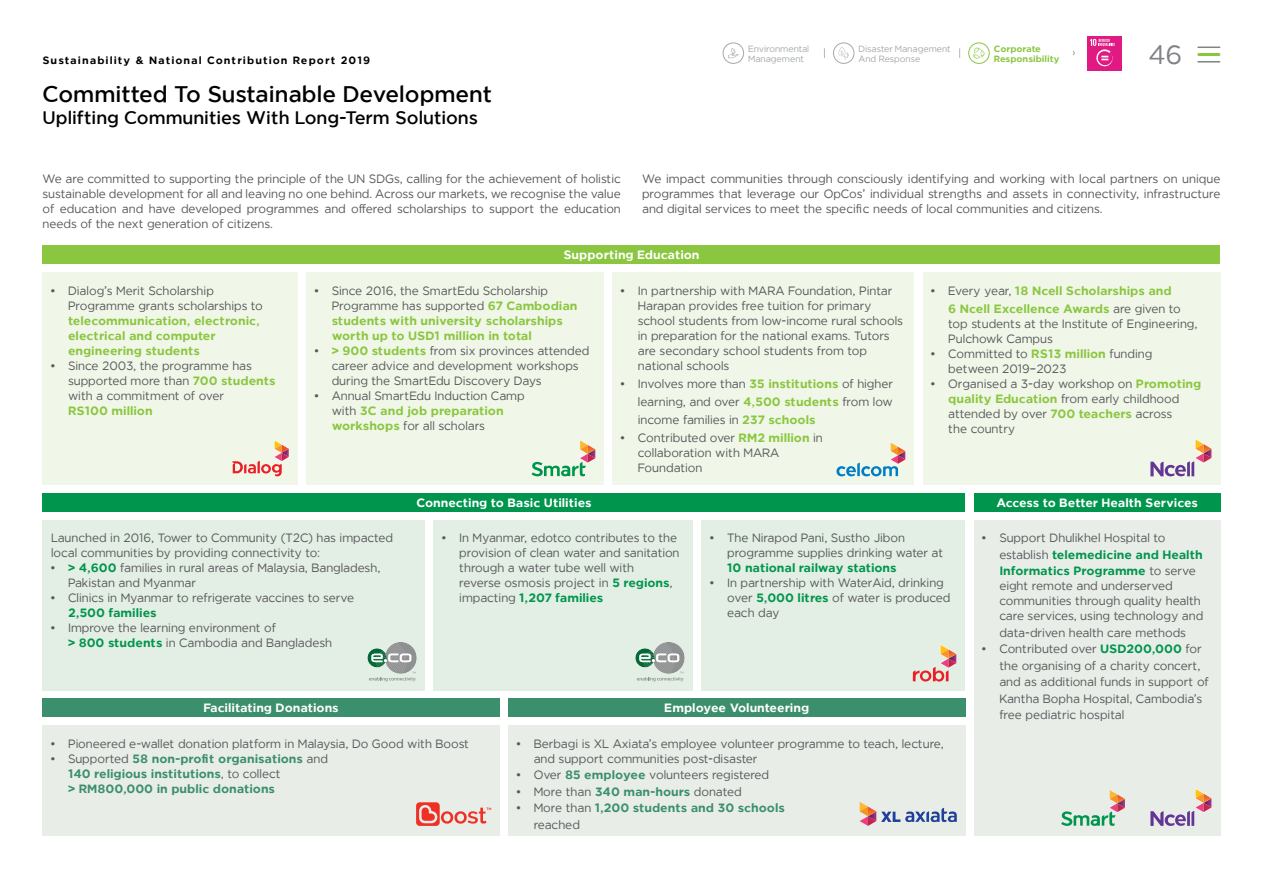
<style>
.page{position:relative;width:1263px;height:893px;background:#fff}
.page>*{position:absolute;margin:0;border:0;box-sizing:border-box;transform-origin:0 0}
.t1{font:26.25px "Axiata";color:#808285}
.t2{font:500 22.5px "Axiata";color:#000}
.t3{font:500 18px "Axiata";color:#000}
.t4{font:12px/15px "Axiata";letter-spacing:-.005em;color:#58595b}
.t5{font:700 12px/15px "Axiata";color:#8ac63f}
.t6{font:700 12px/15px "Axiata";color:#3b8f6c}
.t7{font:700 12px "Axiata";letter-spacing:-.005em;color:#fff}
.t8{font:700 12px "Axiata";letter-spacing:-.005em;color:#00954c}
.t9{font:700 10.5px "Axiata";letter-spacing:.1em;color:#000}
.t10{font:9px/10.5px "Axiata";letter-spacing:-.005em;color:#a5a9ab}
.t11{font:700 9px/10.5px "Axiata";letter-spacing:-.005em;color:#8ac63f}
.s1{font-weight:700;color:#8ac63f}
.s2{font-weight:400;color:#58595b}
.s3{font-weight:700;color:#00954c}
.s4{font-weight:700;color:#3b8f6c}
</style>
<div class="page">
<hr style="left:1199px;top:53px;width:20px;height:3px;background:#8ac63f">
<svg style="left:1198px;top:47px;width:22px;height:1px"></svg>
<hr style="left:1198px;top:61px;width:22px;height:2px;background:#808285">
<svg style="left:728px;top:48px;width:11px;height:10px"></svg>
<div style="left:723px;top:43px;width:21px;height:21px;border:1px solid #a5a9ab;border-radius:50%"></div>
<svg style="left:838px;top:47px;width:11px;height:13px"></svg>
<div style="left:833px;top:43px;width:21px;height:21px;border:1px solid #a5a9ab;border-radius:50%"></div>
<svg style="left:973px;top:48px;width:12px;height:11px"></svg>
<div style="left:968px;top:43px;width:21px;height:21px;border:1px solid #8ac63f;border-radius:50%"></div>
<div style="left:1088px;top:36px;width:34px;height:34px;background:#e01a82"></div>
<svg style="left:1090px;top:39px;width:25px;height:27px"></svg>
<div style="left:43px;top:246px;width:1177px;height:18px;background:#8ac63f"></div>
<div style="left:612px;top:272px;width:302px;height:213px;background:#f0f7e8"></div>
<div style="left:306px;top:272px;width:298px;height:213px;background:#f0f7e8"></div>
<div style="left:43px;top:272px;width:255px;height:213px;background:#f0f7e8"></div>
<div style="left:923px;top:272px;width:297px;height:213px;background:#f0f7e8"></div>
<div style="left:43px;top:493px;width:922px;height:18px;background:#00954c"></div>
<div style="left:702px;top:520px;width:263px;height:170px;background:#e3eee4"></div>
<div style="left:43px;top:520px;width:382px;height:170px;background:#e3eee4"></div>
<svg style="left:367px;top:648px;width:20px;height:19px"></svg>
<svg style="left:369px;top:642px;width:47px;height:40px"></svg>
<div style="left:434px;top:520px;width:259px;height:170px;background:#e3eee4"></div>
<svg style="left:653px;top:642px;width:32px;height:32px"></svg>
<svg style="left:635px;top:648px;width:19px;height:19px"></svg>
<svg style="left:637px;top:642px;width:46px;height:40px"></svg>
<div style="left:43px;top:699px;width:457px;height:18px;background:#3b8f6c"></div>
<div style="left:508px;top:699px;width:457px;height:18px;background:#3b8f6c"></div>
<div style="left:974px;top:493px;width:246px;height:18px;background:#00954c"></div>
<div style="left:508px;top:725px;width:457px;height:111px;background:#e8ede8"></div>
<div style="left:974px;top:520px;width:246px;height:316px;background:#e8ede8"></div>
<div style="left:43px;top:725px;width:457px;height:111px;background:#e8ede8"></div>
<svg style="left:416px;top:802px;width:75px;height:24px"></svg>
<svg style="left:532px;top:441px;width:63px;height:35px"></svg>
<svg style="left:1061px;top:790px;width:64px;height:36px"></svg>
<svg style="left:232px;top:440px;width:57px;height:36px"></svg>
<svg style="left:860px;top:802px;width:97px;height:24px"></svg>
<svg style="left:836px;top:442px;width:70px;height:34px"></svg>
<svg style="left:913px;top:644px;width:44px;height:38px"></svg>
<svg style="left:1150px;top:439px;width:62px;height:37px"></svg>
<svg style="left:1150px;top:789px;width:62px;height:37px"></svg>
<p class="t10" style="left:748px;top:43px;width:62px">Environmental<br>Management</p>
<p class="t10" style="left:859px;top:43px;width:94px">Disaster Management<br>And Response</p>
<p class="t11" style="left:994px;top:43px;width:67px">Corporate<br>Responsibility</p>
<p class="t9" style="left:43px;top:53px;width:329px">Sustainability &amp; National Contribution Report 2019</p>
<h1 class="t1" style="left:1148px;top:39px;width:36px">46</h1>
<h2 class="t2" style="left:43px;top:79px;width:451px">Committed To Sustainable Development</h2>
<h3 class="t3" style="left:43px;top:106px;width:437px">Uplifting Communities With Long-Term Solutions</h3>
<p class="t4" style="left:43px;top:171px;width:580px;text-align:justify">We are committed to supporting the principle of the UN SDGs, calling for the achievement of holistic sustainable development for all and leaving no one behind. Across our markets, we recognise the value of education and have developed programmes and offered scholarships to support the education needs of the next generation of citizens.</p>
<p class="t4" style="left:642px;top:171px;width:580px;text-align:justify">We impact communities through consciously identifying and working with local partners on unique programmes that leverage our OpCos’ individual strengths and assets in connectivity, infrastructure and digital services to meet the specific needs of local communities and citizens.</p>
<p class="t4" style="left:68px;top:283px;width:196px;text-indent:-17px">• Dialog’s Merit Scholarship<br>Programme grants scholarships to</p>
<p class="t5" style="left:68px;top:312px;width:193px">telecommunication, electronic, electrical and computer engineering students</p>
<p class="t4" style="left:68px;top:358px;width:209px;text-indent:-17px">• Since 2003, the programme has supported more than <span class="s1">700 students </span>with a commitment of over</p>
<p class="t5" style="left:68px;top:402px;width:86px">RS100 million</p>
<p class="t7" style="left:563px;top:247px;width:137px">Supporting Education</p>
<p class="t4" style="left:638px;top:283px;width:267px;text-indent:-17px">• In partnership with MARA Foundation, Pintar Harapan provides free tuition for primary school students from low-income rural schools in preparation for the national exams. Tutors are secondary school students from top national schools</p>
<p class="t4" style="left:638px;top:374px;width:257px;line-height:18px;text-align:justify;text-indent:-17px">• Involves more than <span class="s1">35 institutions</span> of higher learning, and over <span class="s1">4,500 students</span> from low income families in <span class="s1">237 schools</span></p>
<p class="t4" style="left:638px;top:430px;width:187px;text-indent:-17px">• Contributed over <span class="s1">RM2 million</span> in collaboration with MARA<br>Foundation</p>
<p class="t5" style="left:332px;top:282px;width:247px;text-indent:-17px"><span class="s2">• Since 2016, the SmartEdu Scholarship Programme has supported</span> 67 Cambodian students with university scholarships worth up to USD1 million in total</p>
<p class="t4" style="left:332px;top:343px;width:259px;text-indent:-17px">• <span class="s1">&gt; 900 students</span> from six provinces attended career advice and development workshops during the SmartEdu Discovery Days</p>
<p class="t4" style="left:332px;top:388px;width:195px;text-indent:-17px">• Annual SmartEdu Induction Camp with <span class="s1">3C and job preparation workshops</span> for all scholars</p>
<p class="t7" style="left:416px;top:495px;width:177px">Connecting to Basic Utilities</p>
<p class="t5" style="left:948px;top:281px;width:234px;line-height:18px;text-indent:-17px"><span class="s2">• Every year,</span> 18 Ncell Scholarships and<br>6 Ncell Excellence Awards <span class="s2">are given to</span></p>
<p class="t4" style="left:948px;top:316px;width:251px">top students at the Institute of Engineering,<br>Pulchowk Campus</p>
<p class="t4" style="left:948px;top:346px;width:206px;text-indent:-17px">• Committed to <span class="s1">RS13 million</span> funding between 2019–2023</p>
<p class="t4" style="left:948px;top:376px;width:255px;text-indent:-17px">• Organised a 3-day workshop on <span class="s1">Promoting quality Education</span> from early childhood attended by over <span class="s1">700 teachers</span> across<br>the country</p>
<p class="t7" style="left:996px;top:495px;width:203px">Access to Better Health Services</p>
<p class="t4" style="left:51px;top:530px;width:343px">Launched in 2016, Tower to Community (T2C) has impacted local communities by providing connectivity to:</p>
<p class="t4" style="left:68px;top:560px;width:314px;text-indent:-17px">• <span class="s3">&gt; 4,600</span> families in rural areas of Malaysia, Bangladesh,<br>Pakistan and Myanmar</p>
<p class="t4" style="left:51px;top:590px;width:305px">• Clinics in Myanmar to refrigerate vaccines to serve</p>
<p class="t8" style="left:68px;top:605px;width:90px">2,500 families</p>
<p class="t4" style="left:68px;top:620px;width:265px;text-indent:-17px">• Improve the learning environment of<br><span class="s3">&gt; 800 students</span> in Cambodia and Bangladesh</p>
<p class="t4" style="left:459px;top:530px;width:222px;text-indent:-17px">• In Myanmar, edotco contributes to the provision of clean water and sanitation through a water tube well with<br>reverse osmosis project in <span class="s3">5 regions</span>, impacting <span class="s3">1,207 families</span></p>
<p class="t4" style="left:727px;top:530px;width:218px;text-indent:-17px">• The Nirapod Pani, Sustho Jibon programme supplies drinking water at</p>
<p class="t8" style="left:727px;top:560px;width:171px">10 national railway stations</p>
<p class="t4" style="left:727px;top:575px;width:225px;text-indent:-17px">• In partnership with WaterAid, drinking over <span class="s3">5,000 litres</span> of water is produced each day</p>
<p class="t7" style="left:203px;top:700px;width:137px">Facilitating Donations</p>
<p class="t7" style="left:664px;top:700px;width:146px">Employee Volunteering</p>
<p class="t4" style="left:51px;top:735px;width:420px">• Pioneered e-wallet donation platform in Malaysia, Do Good with Boost</p>
<p class="t6" style="left:68px;top:750px;width:261px;text-indent:-17px"><span class="s2">• Supported</span> 58 non-profit organisations <span class="s2">and<br></span>140 religious institutions<span class="s2">, to collect<br></span>&gt; RM800,000 in public donations</p>
<p class="t4" style="left:534px;top:735px;width:412px;text-indent:-17px">• Berbagi is XL Axiata’s employee volunteer programme to teach, lecture, and support communities post-disaster</p>
<p class="t4" style="left:517px;top:767px;width:254px">• Over <span class="s4">85 employee</span> volunteers registered</p>
<p class="t4" style="left:517px;top:783px;width:226px">• More than <span class="s4">340 man-hours</span> donated</p>
<p class="t6" style="left:534px;top:799px;width:253px;line-height:16.5px;text-indent:-17px"><span class="s2">• More than</span> 1,200 students and 30 schools <span class="s2">reached</span></p>
<p class="t4" style="left:999px;top:529px;width:205px;line-height:16.5px;text-indent:-17px">• Support Dhulikhel Hospital to establish <span class="s3">telemedicine and Health<br>Informatics Programme</span> to serve</p>
<p class="t4" style="left:999px;top:578px;width:205px">eight remote and underserved communities through quality health care services, using technology and</p>
<p class="t4" style="left:999px;top:625px;width:188px">data-driven health care methods</p>
<p class="t4" style="left:999px;top:640px;width:211px;line-height:16.5px;text-indent:-17px">• Contributed over <span class="s3">USD200,000</span> for the organising of a charity concert, and as additional funds in support of Kantha Bopha Hospital, Cambodia’s free pediatric hospital</p>
</div>
